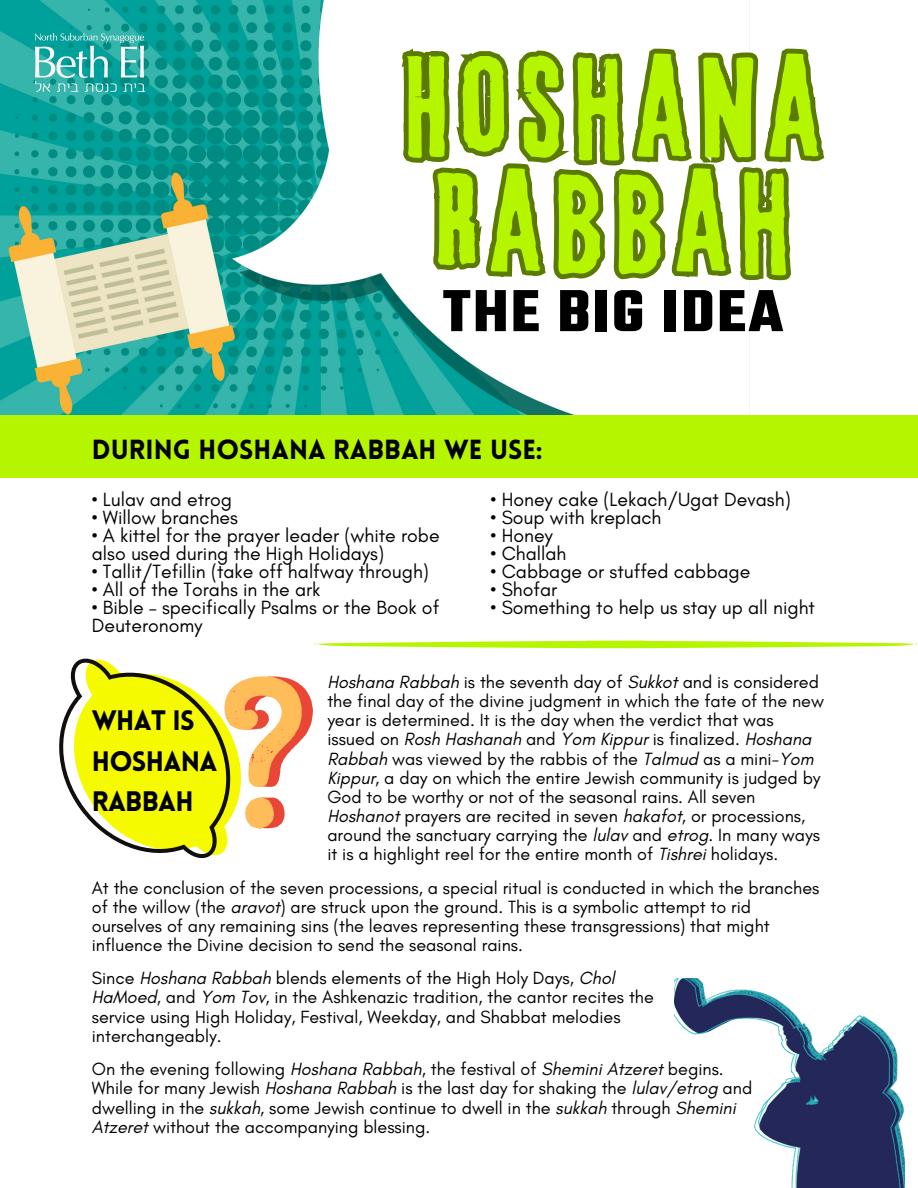
<style>
.page{position:relative;width:918px;height:1188px;background:#fff}
.page>*{position:absolute;margin:0;border:0;box-sizing:border-box;transform-origin:0 0}
.t1{font:130.05px/114.8px "Lava Pro Rough";letter-spacing:.105em;color:#b6f500}
.t2{font:700 64.05px "Teko";letter-spacing:.04em;color:#000}
.t3{font:900 27.6px "Lovelo";letter-spacing:-.025em;color:#000}
.t4{font:900 27px "Lovelo";color:#000}
.t5{font:19.5px/18px "Glacial Indifference";color:#000}
.t6{font:18px/19.2px "Glacial Indifference";color:#000}
.s1{font-style:italic}
</style>
<div class="page">
<img style="left:0;top:0;width:428px;height:416px">
<div style="left:0;top:416px;width:918px;height:62px;background:#b6f500"></div>
<img style="left:35px;top:33px;width:109px;height:59px">
<img style="left:674px;top:978px;width:231px;height:210px">
<svg style="left:59px;top:658px;width:254px;height:201px"></svg>
<svg style="left:314px;top:641px;width:603px;height:7px"></svg>
<svg style="left:378px;top:0;width:447px;height:181px"></svg>
<svg style="left:428px;top:0;width:369px;height:416px"></svg>
<p class="t1" style="left:405px;top:55px;width:417px">HOSHANA<br>RABBAH</p>
<p class="t2" style="left:443px;top:270px;width:342px">THE BIG IDEA</p>
<p class="t4" style="left:92px;top:439px;width:452px">DURING HOSHANA RABBAH WE USE:</p>
<p class="t5" style="left:92px;top:490px;width:142px">• Lulav and etrog</p>
<p class="t5" style="left:92px;top:508px;width:148px">• Willow branches</p>
<p class="t5" style="left:92px;top:526px;width:349px">• A kittel for the prayer leader (white robe also used during the High Holidays)</p>
<p class="t5" style="left:92px;top:562px;width:339px">• Tallit/Tefillin (take off halfway through)</p>
<p class="t5" style="left:92px;top:580px;width:230px">• All of the Torahs in the ark</p>
<p class="t5" style="left:92px;top:598px;width:349px">• Bible – specifically Psalms or the Book of<br>Deuteronomy</p>
<p class="t6" style="left:327px;top:672px;width:498px"><span class="s1">Hoshana Rabbah</span> is the seventh day of <span class="s1">Sukkot</span> and is considered the final day of the divine judgment in which the fate of the new year is determined. It is the day when the verdict that was issued on <span class="s1">Rosh Hashanah</span> and <span class="s1">Yom Kippur</span> is finalized. <span class="s1">Hoshana Rabbah</span> was viewed by the rabbis of the <span class="s1">Talmud</span> as a mini-<span class="s1">Yom Kippur</span>, a day on which the entire Jewish community is judged by God to be worthy or not of the seasonal rains. All seven <span class="s1">Hoshanot</span> prayers are recited in seven <span class="s1">hakafot</span>, or processions, around the sanctuary carrying the <span class="s1">lulav</span> and <span class="s1">etrog</span>. In many ways it is a highlight reel for the entire month of <span class="s1">Tishrei</span> holidays.</p>
<p class="t5" style="left:491px;top:490px;width:302px">• Honey cake (Lekach/Ugat Devash)</p>
<p class="t5" style="left:491px;top:508px;width:172px">• Soup with kreplach</p>
<p class="t5" style="left:491px;top:526px;width:64px">• Honey</p>
<p class="t5" style="left:491px;top:544px;width:77px">• Challah</p>
<p class="t5" style="left:491px;top:562px;width:261px">• Cabbage or stuffed cabbage</p>
<p class="t5" style="left:491px;top:580px;width:68px">• Shofar</p>
<p class="t5" style="left:491px;top:598px;width:326px">• Something to help us stay up all night</p>
<p class="t3" style="left:92px;top:709px;width:105px">WHAT IS</p>
<p class="t3" style="left:92px;top:750px;width:127px">HOSHANA</p>
<p class="t3" style="left:92px;top:790px;width:103px">RABBAH</p>
<p class="t6" style="left:92px;top:878px;width:729px">At the conclusion of the seven processions, a special ritual is conducted in which the branches of the willow (the <span class="s1">aravot</span>) are struck upon the ground. This is a symbolic attempt to rid ourselves of any remaining sins (the leaves representing these transgressions) that might influence the Divine decision to send the seasonal rains.</p>
<p class="t6" style="left:92px;top:968px;width:564px">Since <span class="s1">Hoshana Rabbah</span> blends elements of the High Holy Days, <span class="s1">Chol HaMoed</span>, and <span class="s1">Yom Tov</span>, in the Ashkenazic tradition, the cantor recites the service using High Holiday, Festival, Weekday, and Shabbat melodies interchangeably.</p>
<p class="t6" style="left:92px;top:1059px;width:633px">On the evening following <span class="s1">Hoshana Rabbah</span>, the festival of <span class="s1">Shemini Atzeret</span> begins.</p>
<p class="t6" style="left:92px;top:1079px;width:662px">While for many Jewish <span class="s1">Hoshana Rabbah</span> is the last day for shaking the <span class="s1">lulav/etrog</span> and dwelling in the <span class="s1">sukkah</span>, some Jewish continue to dwell in the <span class="s1">sukkah</span> through <span class="s1">Shemini<br>Atzeret</span> without the accompanying blessing.</p>
</div>
